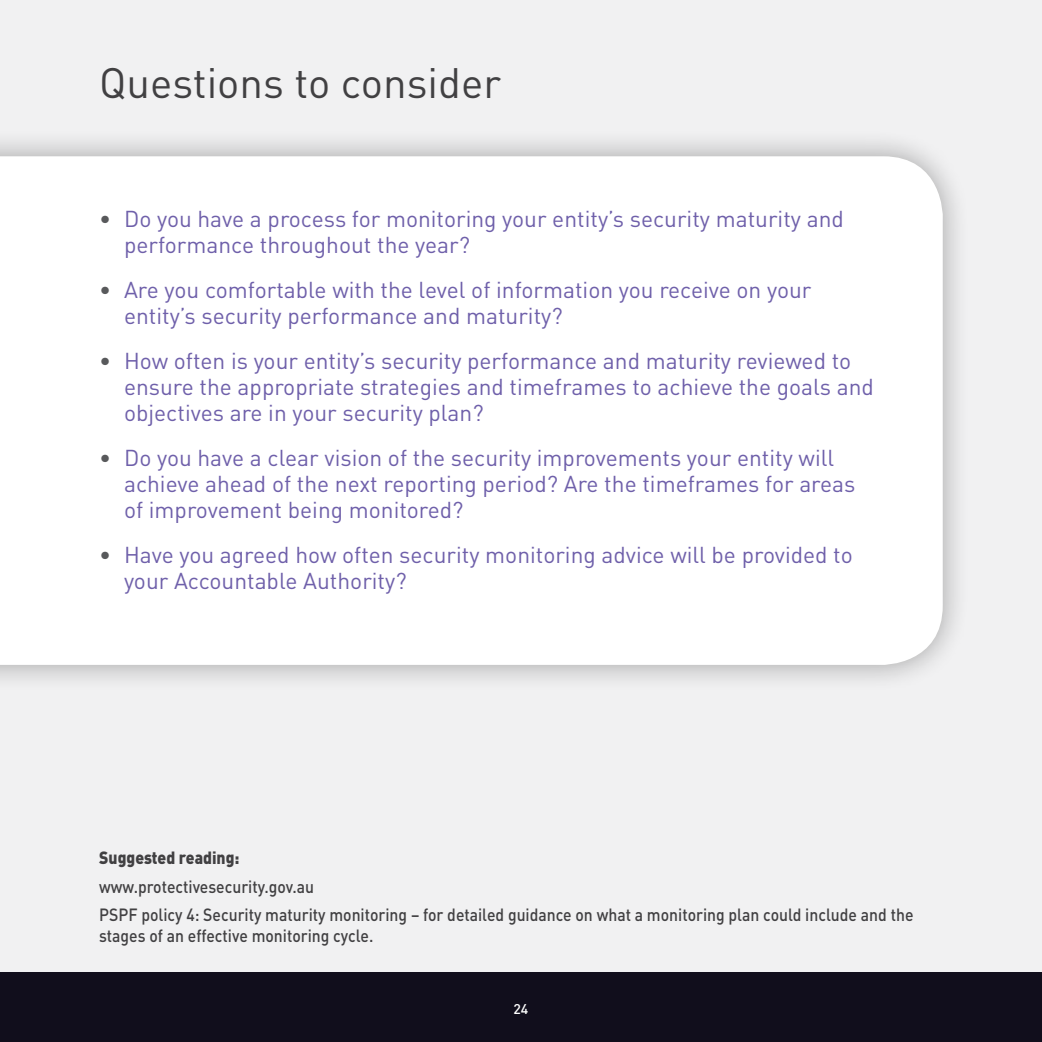
<style>
.page{position:relative;width:1042px;height:1042px;background:#fff}
.page>*{position:absolute;margin:0;border:0;box-sizing:border-box;transform-origin:0 0}
.t1{font:42px "DINOT";color:#414042}
.t2{font:22.75px/26.2px "DINOT";color:#6f60aa}
.t3{font:500 17.5px/21px "DINOT";color:#414042;scale:.9 1}
.t4{font:900 17.5px "DINOT";color:#414042;scale:.9 1}
.t5{font:500 14px "DINOT";color:#fff}
.s1{color:#58595b}
</style>
<div class="page">
<div style="left:0;top:971px;width:1042px;height:71px;background:#110e1c"></div>
<div style="left:0;top:0;width:1042px;height:971px;background:#f1f1f2"></div>
<div style="left:0;top:129px;width:971px;height:563px;background:#000;opacity:.33"></div>
<div style="left:0;top:156px;width:943px;height:509px;background:#fff"></div>
<h1 class="t1" style="left:99px;top:56px;width:403px">Questions to consider</h1>
<p class="t2" style="left:124px;top:205px;width:721px;text-indent:-25px"><span class="s1">•</span> Do you have a process for monitoring your entity’s security maturity and performance throughout the year?</p>
<p class="t2" style="left:124px;top:276px;width:689px;text-indent:-25px"><span class="s1">•</span> Are you comfortable with the level of information you receive on your entity’s security performance and maturity?</p>
<p class="t2" style="left:124px;top:347px;width:751px;text-indent:-25px"><span class="s1">•</span> How often is your entity’s security performance and maturity reviewed to ensure the appropriate strategies and timeframes to achieve the goals and objectives are in your security plan?</p>
<p class="t2" style="left:124px;top:444px;width:733px;text-indent:-25px"><span class="s1">•</span> Do you have a clear vision of the security improvements your entity will achieve ahead of the next reporting period? Are the timeframes for areas of improvement being monitored?</p>
<p class="t2" style="left:124px;top:541px;width:730px;text-indent:-25px"><span class="s1">•</span> Have you agreed how often security monitoring advice will be provided to your Accountable Authority?</p>
<p class="t4" style="left:99px;top:846px;width:157px">Suggested reading:</p>
<p class="t3" style="left:99px;top:875px;width:240px">www.protectivesecurity.gov.au</p>
<p class="t3" style="left:99px;top:904px;width:906px">PSPF policy 4: Security maturity monitoring – for detailed guidance on what a monitoring plan could include and the stages of an effective monitoring cycle.</p>
<p class="t5" style="left:513px;top:1000px;width:16px">24</p>
</div>
